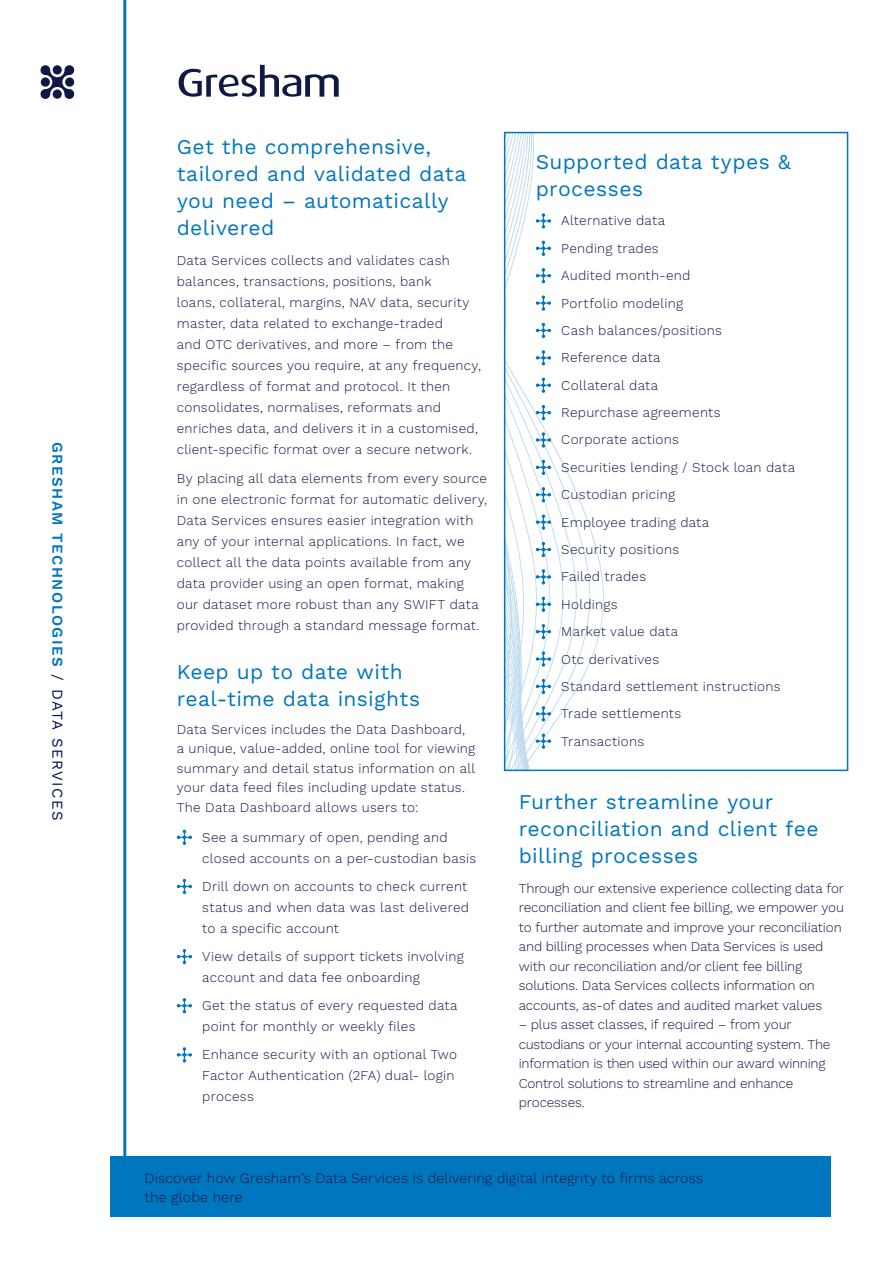
<style>
.page{position:relative;width:893px;height:1263px;background:#fff}
.page>*{position:absolute;margin:0;border:0;box-sizing:border-box;transform-origin:0 0}
.t1{font:21px/27px "Work Sans";letter-spacing:.015em;color:#0076bf}
.t2{font:600 15px "Work Sans";letter-spacing:.1em;color:#0076bf}
.t3{font:300 14.25px/18.8px "Work Sans";letter-spacing:.01em;color:#0f1944}
.t4{font:300 13.5px/21px "Work Sans";letter-spacing:.02em;color:#0f1944}
.t5{font:300 13.5px/19.5px "Work Sans";letter-spacing:-.01em;color:#0f1944}
.t6{font:300 13.5px/19.5px "Work Sans";letter-spacing:-.02em;color:#0f1944}
.s1{font-weight:400;color:#021150}
</style>
<div class="page">
<hr style="left:123px;top:0;width:3px;height:1167px;background:#0076bf">
<svg style="left:577px;top:493px;width:23px;height:196px"></svg>
<div style="left:111px;top:1155px;width:720px;height:61px;background:#0076bf"></div>
<svg style="left:40px;top:65px;width:35px;height:34px"></svg>
<svg style="left:179px;top:65px;width:160px;height:32px"></svg>
<svg style="left:505px;top:133px;width:72px;height:637px"></svg>
<svg style="left:177px;top:830px;width:15px;height:15px"></svg>
<svg style="left:177px;top:879px;width:15px;height:15px"></svg>
<svg style="left:177px;top:949px;width:15px;height:15px"></svg>
<svg style="left:177px;top:998px;width:15px;height:15px"></svg>
<svg style="left:177px;top:1047px;width:15px;height:15px"></svg>
<p class="t2" style="left:66px;top:442px;width:380px;rotate:90deg">GRESHAM TECHNOLOGIES <span class="s1">/ DATA SERVICES</span></p>
<h1 class="t1" style="left:177px;top:134px;width:291px">Get the comprehensive, tailored and validated data you need – automatically delivered</h1>
<p class="t4" style="left:177px;top:250px;width:306px">Data Services collects and validates cash balances, transactions, positions, bank<br>loans, collateral, margins, NAV data, security master, data related to exchange-traded<br>and OTC derivatives, and more – from the specific sources you require, at any frequency, regardless of format and protocol. It then consolidates, normalises, reformats and enriches data, and delivers it in a customised, client-specific format over a secure network.</p>
<p class="t4" style="left:177px;top:469px;width:312px">By placing all data elements from every source in one electronic format for automatic delivery, Data Services ensures easier integration with any of your internal applications. In fact, we collect all the data points available from any data provider using an open format, making our dataset more robust than any SWIFT data provided through a standard message format.</p>
<h1 class="t1" style="left:177px;top:659px;width:245px">Keep up to date with real-time data insights</h1>
<p class="t4" style="left:177px;top:720px;width:300px;line-height:19.5px">Data Services includes the Data Dashboard, a unique, value-added, online tool for viewing summary and detail status information on all your data feed files including update status.<br>The Data Dashboard allows users to:</p>
<p class="t4" style="left:202px;top:827px;width:276px">See a summary of open, pending and closed accounts on a per-custodian basis</p>
<p class="t4" style="left:202px;top:876px;width:268px">Drill down on accounts to check current status and when data was last delivered to a specific account</p>
<p class="t4" style="left:202px;top:946px;width:263px">View details of support tickets involving account and data fee onboarding</p>
<p class="t4" style="left:202px;top:996px;width:257px">Get the status of every requested data point for monthly or weekly files</p>
<p class="t4" style="left:202px;top:1045px;width:256px">Enhance security with an optional Two<br>Factor Authentication (2FA) dual- login process</p>
<h1 class="t1" style="left:536px;top:149px;width:257px">Supported data types &amp; processes</h1>
<p class="t4" style="left:561px;top:208px;width:235px;line-height:27.5px">Alternative data<br>Pending trades<br>Audited month-end<br>Portfolio modeling<br>Cash balances/positions<br>Reference data<br>Collateral data<br>Repurchase agreements<br>Corporate actions<br>Securities lending / Stock loan data<br>Custodian pricing<br>Employee trading data<br>Security positions<br>Failed trades<br>Holdings<br>Market value data<br>Otc derivatives<br>Standard settlement instructions<br>Trade settlements<br>Transactions</p>
<h1 class="t1" style="left:519px;top:789px;width:301px">Further streamline your reconciliation and client fee billing processes</h1>
<p class="t5" style="left:519px;top:879px;width:327px">Through our extensive experience collecting data for reconciliation and client fee billing, we empower you to further automate and improve your reconciliation and billing processes when Data Services is used with our reconciliation and/or client fee billing solutions. Data Services collects information on accounts, as-of dates and audited market values</p>
<p class="t6" style="left:519px;top:1015px;width:313px">– plus asset classes, if required – from your custodians or your internal accounting system. The information is then used within our award winning Control solutions to streamline and enhance processes.</p>
<p class="t3" style="left:145px;top:1170px;width:560px">Discover how Gresham’s Data Services is delivering digital integrity to firms across the globe here</p>
</div>
